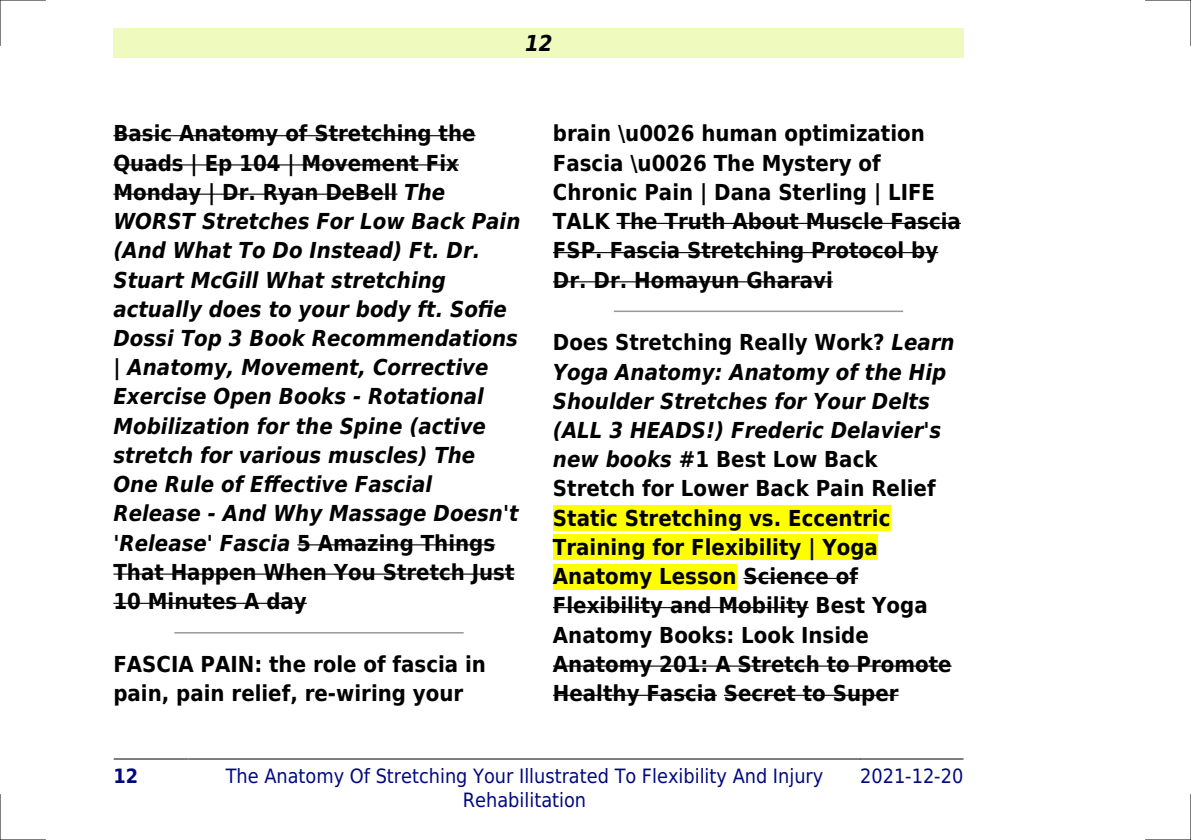
<style>
.page{position:relative;width:1191px;height:840px;background:#fff}
.page>*{position:absolute;margin:0;border:0;box-sizing:border-box;transform-origin:0 0}
.t1{font:700 22px/29.2px "DejaVu Sans Condensed";color:#000}
.t2{font:italic 700 22px/29.2px "DejaVu Sans Condensed";color:#000}
.t3{font:19.8px/23.6px "DejaVu Sans Condensed";color:#000880;text-align:center}
.t4{font:700 19.8px "DejaVu Sans Condensed";color:#000880}
.s1{font-style:normal}
.s2{font-style:italic}
</style>
<div class="page">
<div style="left:113px;top:28px;width:851px;height:30px;background:#effbbe"></div>
<hr style="left:114px;top:758px;width:75px;height:1px;background:#000">
<hr style="left:189px;top:758px;width:671px;height:1px;background:#000">
<hr style="left:860px;top:758px;width:103px;height:1px;background:#000">
<hr style="left:113px;top:135px;width:362px;height:1px;background:#000">
<hr style="left:113px;top:164px;width:346px;height:1px;background:#000">
<hr style="left:113px;top:193px;width:284px;height:2px;background:#000">
<hr style="left:297px;top:544px;width:198px;height:1px;background:#000">
<hr style="left:113px;top:573px;width:401px;height:1px;background:#000">
<hr style="left:113px;top:602px;width:194px;height:1px;background:#000">
<hr style="left:175px;top:631px;width:288px;height:2px;background:#999">
<hr style="left:616px;top:223px;width:345px;height:1px;background:#000">
<hr style="left:553px;top:252px;width:385px;height:1px;background:#000">
<hr style="left:553px;top:281px;width:280px;height:1px;background:#000">
<hr style="left:614px;top:310px;width:288px;height:2px;background:#999">
<div style="left:553px;top:505px;width:337px;height:25px;background:#ff0"></div>
<div style="left:553px;top:534px;width:325px;height:25px;background:#ff0"></div>
<div style="left:553px;top:563px;width:183px;height:26px;background:#ff0"></div>
<hr style="left:743px;top:577px;width:115px;height:1px;background:#000">
<hr style="left:553px;top:606px;width:255px;height:2px;background:#000">
<hr style="left:553px;top:665px;width:398px;height:1px;background:#000">
<hr style="left:553px;top:694px;width:164px;height:1px;background:#000">
<hr style="left:724px;top:694px;width:174px;height:1px;background:#000">
<hr style="left:0;top:0;width:45px;height:1px;background:#000">
<hr style="left:1145px;top:0;width:46px;height:1px;background:#000">
<hr style="left:0;top:839px;width:45px;height:1px;background:#000">
<hr style="left:1145px;top:839px;width:46px;height:1px;background:#000">
<hr style="left:0;top:0;width:1px;height:45px;background:#000">
<hr style="left:0;top:794px;width:1px;height:45px;background:#000">
<hr style="left:1190px;top:0;width:1px;height:45px;background:#000">
<hr style="left:1190px;top:794px;width:1px;height:45px;background:#000">
<p class="t2" style="left:525px;top:28px;width:29px">12</p>
<p class="t2" style="left:113px;top:119px;width:408px"><span class="s1">Basic Anatomy of Stretching the<br>Quads | Ep 104 | Movement Fix<br>Monday | Dr. Ryan DeBell</span> The<br>WORST Stretches For Low Back Pain (And What To Do Instead) Ft. Dr.<br>Stuart McGill What stretching actually does to your body ft. Sofie<br>Dossi Top 3 Book Recommendations | Anatomy, Movement, Corrective<br>Exercise Open Books - Rotational<br>Mobilization for the Spine (active stretch for various muscles) The<br>One Rule of Effective Fascial<br>Release - And Why Massage Doesn't 'Release' Fascia <span class="s1">5 Amazing Things<br>That Happen When You Stretch Just<br>10 Minutes A day</span></p>
<p class="t1" style="left:113px;top:649px;width:374px">FASCIA PAIN: the role of fascia in pain, pain relief, re-wiring your</p>
<p class="t1" style="left:553px;top:119px;width:409px">brain \u0026 human optimization<br>Fascia \u0026 The Mystery of<br>Chronic Pain | Dana Sterling | LIFE<br>TALK The Truth About Muscle Fascia<br>FSP. Fascia Stretching Protocol by<br>Dr. Dr. Homayun Gharavi</p>
<p class="t1" style="left:553px;top:328px;width:403px">Does Stretching Really Work? <span class="s2">Learn<br>Yoga Anatomy: Anatomy of the Hip<br>Shoulder Stretches for Your Delts (ALL 3 HEADS!) Frederic Delavier's new books</span> #1 Best Low Back<br>Stretch for Lower Back Pain Relief<br>Static Stretching vs. Eccentric<br>Training for Flexibility | Yoga<br>Anatomy Lesson Science of<br>Flexibility and Mobility Best Yoga<br>Anatomy Books: Look Inside<br>Anatomy 201: A Stretch to Promote<br>Healthy Fascia Secret to Super</p>
<p class="t4" style="left:113px;top:764px;width:26px">12</p>
<p class="t3" style="left:226px;top:763px;width:599px">The Anatomy Of Stretching Your Illustrated To Flexibility And Injury<br>Rehabilitation</p>
<p class="t3" style="left:860px;top:763px;width:105px">2021-12-20</p>
</div>
